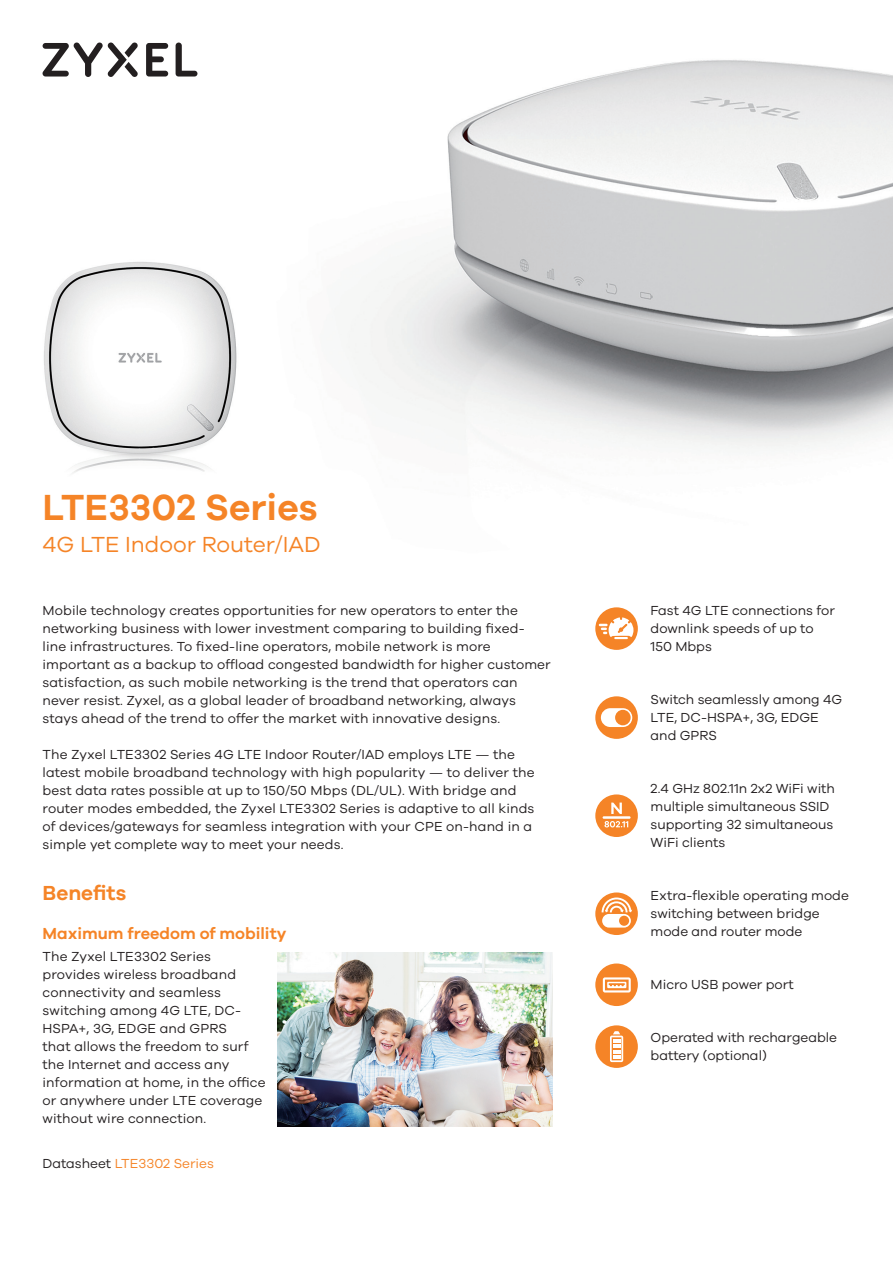
<style>
.page{position:relative;width:893px;height:1263px;background:#fff}
.page>*{position:absolute;margin:0;border:0;box-sizing:border-box;transform-origin:0 0}
.t1{font:600 37.5px "Galano Grotesque";color:#f58427}
.t2{font:22.5px "Galano Grotesque";color:#f58427}
.brand_2_0_intro_bene{font:600 21px "Galano Grotesque";color:#f58427}
.t3{font:600 16.5px "Galano Grotesque";color:#f58427}
.brand_2_0_intro_bene-2{font:13.5px/18px "Galano Grotesque";letter-spacing:.01em;color:#231f20}
.brand_2_0_features{font:13.5px/18px "Galano Grotesque";color:#231f20}
.t4{font:13.5px "Galano Grotesque";color:#f58427}
.s1{color:#231f20}
</style>
<div class="page">
<img style="left:348px;top:60px;width:545px;height:389px">
<svg style="left:176px;top:43px;width:21px;height:34px"></svg>
<svg style="left:146px;top:43px;width:22px;height:34px"></svg>
<svg style="left:42px;top:42px;width:96px;height:35px"></svg>
<img style="left:44px;top:262px;width:193px;height:212px">
<div style="left:595px;top:607px;width:43px;height:43px;background:#f58427;border-radius:50%"></div>
<svg style="left:599px;top:617px;width:34px;height:22px"></svg>
<svg style="left:595px;top:892px;width:43px;height:43px"></svg>
<svg style="left:602px;top:897px;width:30px;height:30px"></svg>
<div style="left:595px;top:963px;width:43px;height:43px;background:#f58427;border-radius:50%"></div>
<svg style="left:603px;top:977px;width:28px;height:15px"></svg>
<div style="left:595px;top:696px;width:43px;height:43px;background:#f58427;border-radius:50%"></div>
<svg style="left:601px;top:708px;width:31px;height:19px"></svg>
<div style="left:595px;top:794px;width:43px;height:43px;background:#f58427;border-radius:50%"></div>
<hr style="left:603px;top:816px;width:28px;height:3px;background:#fff">
<svg style="left:611px;top:802px;width:11px;height:12px"></svg>
<svg style="left:604px;top:821px;width:24px;height:6px"></svg>
<div style="left:595px;top:1025px;width:43px;height:43px;background:#f58427;border-radius:50%"></div>
<svg style="left:610px;top:1031px;width:13px;height:31px"></svg>
<img style="left:277px;top:952px;width:276px;height:175px">
<p class="t1" style="left:43px;top:485px;width:277px">LTE3302 Series</p>
<p class="t2" style="left:43px;top:531px;width:280px">4G LTE Indoor Router/IAD</p>
<p class="brand_2_0_intro_bene-2" style="left:43px;top:601px;width:510px">Mobile technology creates opportunities for new operators to enter the networking business with lower investment comparing to building fixed&shy;line infrastructures. To fixed-line operators, mobile network is more important as a backup to offload congested bandwidth for higher customer satisfaction, as such mobile networking is the trend that operators can never resist. Zyxel, as a global leader of broadband networking, always stays ahead of the trend to offer the market with innovative designs.</p>
<p class="brand_2_0_intro_bene-2" style="left:43px;top:745px;width:494px">The Zyxel LTE3302 Series 4G LTE Indoor Router/IAD employs LTE — the latest mobile broadband technology with high popularity — to deliver the best data rates possible at up to 150/50 Mbps (DL/UL). With bridge and router modes embedded, the Zyxel LTE3302 Series is adaptive to all kinds of devices/gateways for seamless integration with your CPE on-hand in a simple yet complete way to meet your needs.</p>
<p class="brand_2_0_intro_bene" style="left:43px;top:880px;width:85px">Benefits</p>
<p class="t3" style="left:43px;top:923px;width:245px">Maximum freedom of mobility</p>
<p class="brand_2_0_intro_bene-2" style="left:43px;top:947px;width:225px">The Zyxel LTE3302 Series provides wireless broadband connectivity and seamless switching among 4G LTE, DC-<br>HSPA+, 3G, EDGE and GPRS<br>that allows the freedom to surf the Internet and access any information at home, in the office or anywhere under LTE coverage without wire connection.</p>
<p class="t4" style="left:43px;top:1155px;width:173px"><span class="s1">Datasheet</span> LTE3302 Series</p>
<p class="brand_2_0_features" style="left:651px;top:601px;width:186px">Fast 4G LTE connections for downlink speeds of up to</p>
<p class="brand_2_0_features" style="left:651px;top:637px;width:63px">150 Mbps</p>
<p class="brand_2_0_features" style="left:651px;top:690px;width:193px">Switch seamlessly among 4G<br>LTE, DC-HSPA+, 3G, EDGE</p>
<p class="brand_2_0_features" style="left:651px;top:726px;width:68px">and GPRS</p>
<p class="brand_2_0_features" style="left:651px;top:779px;width:186px">2.4 GHz 802.11n 2x2 WiFi with multiple simultaneous SSID supporting 32 simultaneous<br>WiFi clients</p>
<p class="brand_2_0_features" style="left:651px;top:886px;width:200px">Extra-flexible operating mode switching between bridge mode and router mode</p>
<p class="brand_2_0_features" style="left:651px;top:975px;width:145px">Micro USB power port</p>
<p class="brand_2_0_features" style="left:651px;top:1028px;width:188px">Operated with rechargeable battery (optional)</p>
</div>
